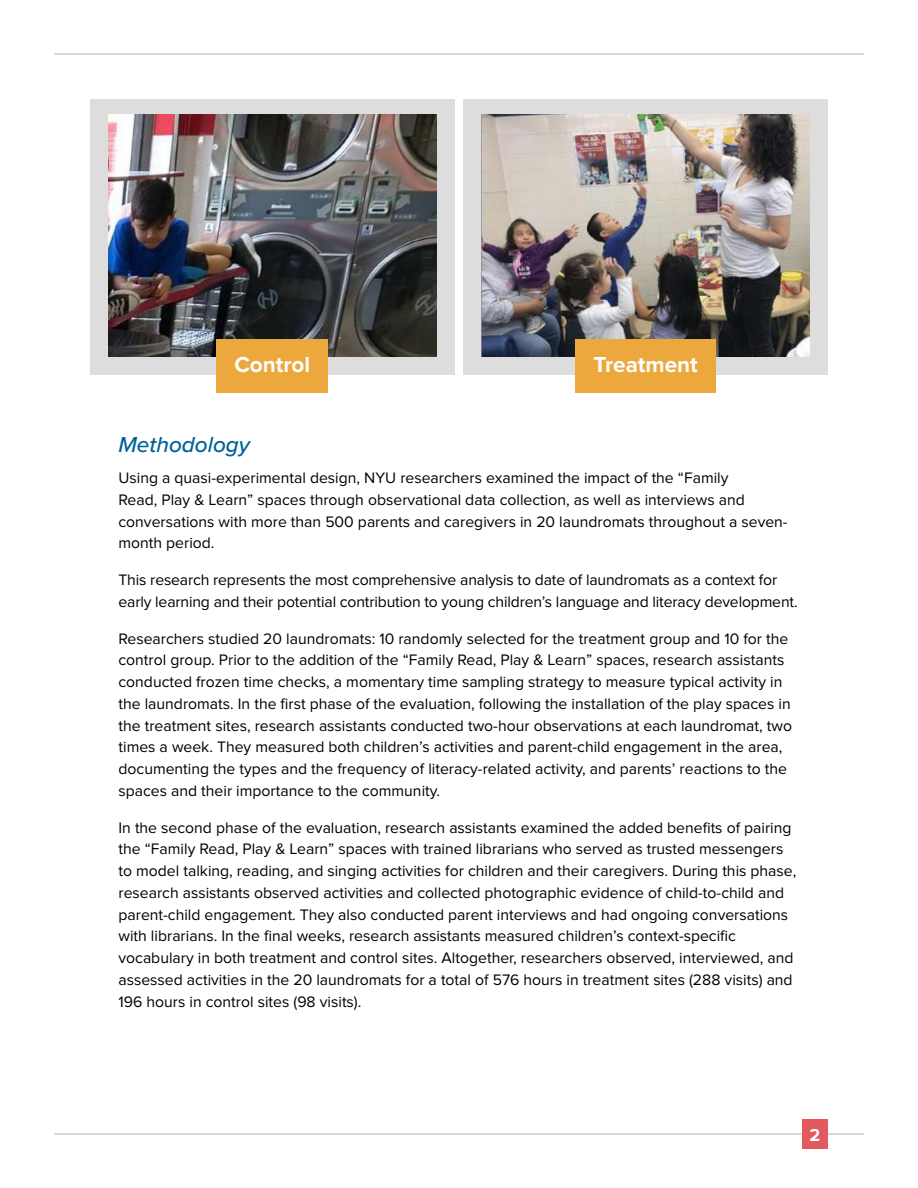
<style>
.page{position:relative;width:918px;height:1188px;background:#fff}
.page>*{position:absolute;margin:0;border:0;box-sizing:border-box;transform-origin:0 0}
.t1{font:700 22.5px "Proxima Nova";color:#fff}
.t2{font:italic 500 22.5px "Proxima Nova";color:#006198}
.t3{font:700 18px "Proxima Nova";color:#fff}
.t4{font:15.75px/21.8px "Proxima Nova";color:#000}
</style>
<div class="page">
<hr style="left:54px;top:1133px;width:810px;height:2px;background:#cdcccb">
<div style="left:802px;top:1119px;width:26px;height:30px;background:#e25a5e"></div>
<hr style="left:54px;top:53px;width:810px;height:2px;background:#cdcccb">
<div style="left:90px;top:99px;width:364px;height:276px;background:#ddddde"></div>
<div style="left:464px;top:99px;width:364px;height:276px;background:#ddddde"></div>
<img style="left:108px;top:114px;width:328px;height:243px">
<img style="left:482px;top:114px;width:328px;height:243px">
<div style="left:216px;top:339px;width:112px;height:54px;background:#eca83c"></div>
<div style="left:576px;top:339px;width:140px;height:54px;background:#eca83c"></div>
<h1 class="t1" style="left:234px;top:351px;width:77px">Control</h1>
<h1 class="t1" style="left:594px;top:351px;width:106px">Treatment</h1>
<h1 class="t2" style="left:118px;top:432px;width:133px">Methodology</h1>
<p class="t4" style="left:118px;top:467px;width:671px">Using a quasi-experimental design, NYU researchers examined the impact of the “Family<br>Read, Play &amp; Learn” spaces through observational data collection, as well as interviews and conversations with more than 500 parents and caregivers in 20 laundromats throughout a seven&shy;month period.</p>
<p class="t4" style="left:118px;top:569px;width:681px">This research represents the most comprehensive analysis to date of laundromats as a context for early learning and their potential contribution to young children’s language and literacy development.</p>
<p class="t4" style="left:118px;top:628px;width:675px">Researchers studied 20 laundromats: 10 randomly selected for the treatment group and 10 for the control group. Prior to the addition of the “Family Read, Play &amp; Learn” spaces, research assistants conducted frozen time checks, a momentary time sampling strategy to measure typical activity in the laundromats. In the first phase of the evaluation, following the installation of the play spaces in the treatment sites, research assistants conducted two-hour observations at each laundromat, two times a week. They measured both children’s activities and parent-child engagement in the area, documenting the types and the frequency of literacy-related activity, and parents’ reactions to the spaces and their importance to the community.</p>
<p class="t4" style="left:118px;top:817px;width:679px">In the second phase of the evaluation, research assistants examined the added benefits of pairing the “Family Read, Play &amp; Learn” spaces with trained librarians who served as trusted messengers to model talking, reading, and singing activities for children and their caregivers. During this phase, research assistants observed activities and collected photographic evidence of child-to-child and parent-child engagement. They also conducted parent interviews and had ongoing conversations with librarians. In the final weeks, research assistants measured children’s context-specific vocabulary in both treatment and control sites. Altogether, researchers observed, interviewed, and assessed activities in the 20 laundromats for a total of 576 hours in treatment sites (288 visits) and 196 hours in control sites (98 visits).</p>
<p class="t3" style="left:810px;top:1125px;width:12px">2</p>
</div>
